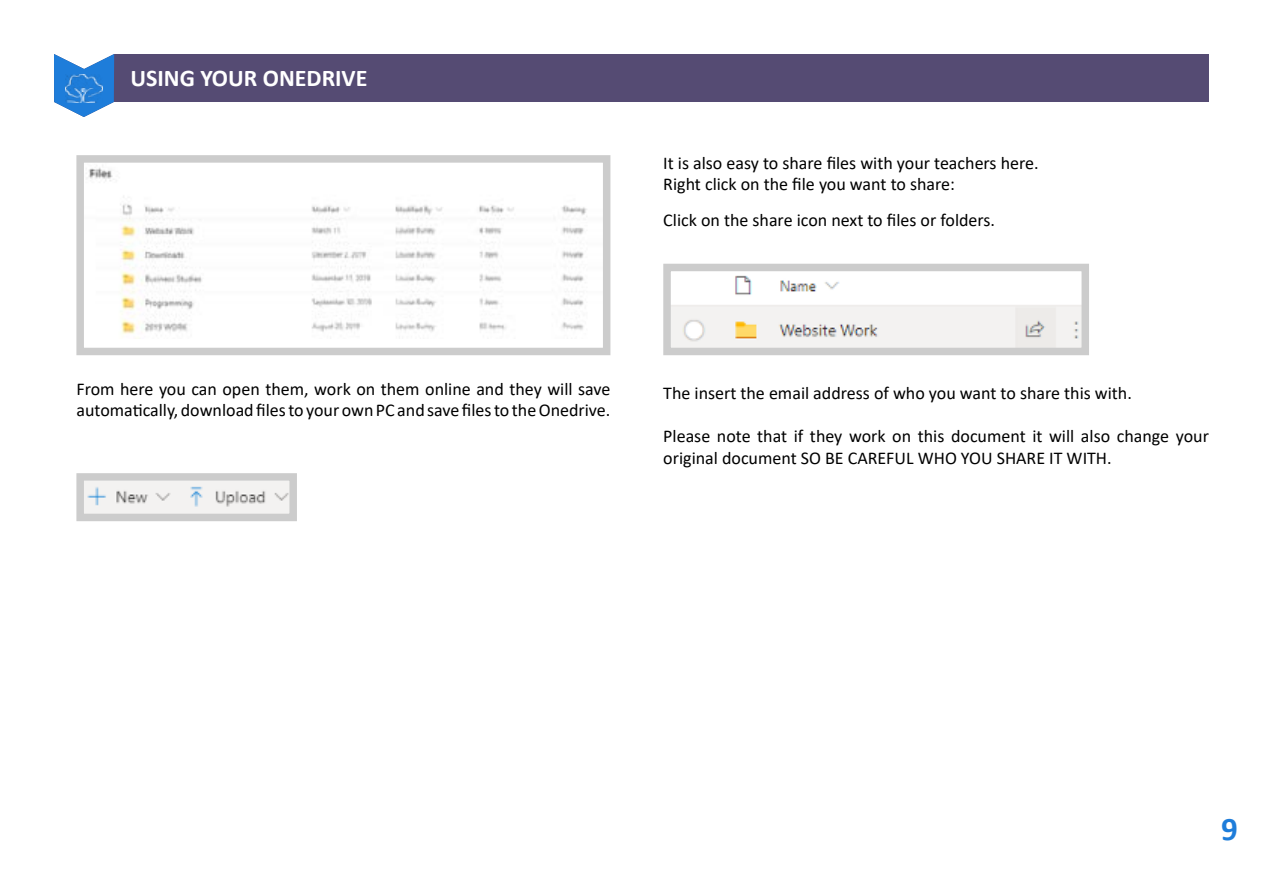
<style>
.page{position:relative;width:1263px;height:893px;background:#fff}
.page>*{position:absolute;margin:0;border:0;box-sizing:border-box;transform-origin:0 0}
.t1{font:700 33px "Calibri";color:#1e7dda}
.t2{font:700 24px "Calibri";color:#fff}
.t3{font:18px/21.6px "Calibri";color:#000}
</style>
<div class="page">
<img style="left:88px;top:167px;width:499px;height:168px">
<div style="left:76px;top:155px;width:534px;height:200px;border:8px solid #ccc"></div>
<img style="left:85px;top:482px;width:203px;height:30px">
<div style="left:76px;top:473px;width:221px;height:48px;border:8px solid #ccc"></div>
<img style="left:672px;top:275px;width:408px;height:71px">
<div style="left:663px;top:264px;width:426px;height:91px;border:8px solid #ccc"></div>
<div style="left:114px;top:54px;width:1095px;height:48px;background:#554b73"></div>
<svg style="left:54px;top:54px;width:60px;height:63px"></svg>
<img style="left:66px;top:75px;width:36px;height:28px">
<h2 class="t2" style="left:130px;top:62px;width:239px">USING YOUR ONEDRIVE</h2>
<p class="t3" style="left:663px;top:151px;width:377px">It is also easy to share files with your teachers here.<br>Right click on the file you want to share:</p>
<p class="t3" style="left:663px;top:209px;width:333px">Click on the share icon next to files or folders.</p>
<p class="t3" style="left:76px;top:377px;width:535px">From here you can open them, work on them online and they will save automatically, download files to your own PC and save files to the Onedrive.</p>
<p class="t3" style="left:663px;top:382px;width:470px">The insert the email address of who you want to share this with.</p>
<p class="t3" style="left:663px;top:425px;width:547px">Please note that if they work on this document it will also change your original document SO BE CAREFUL WHO YOU SHARE IT WITH.</p>
<h1 class="t1" style="left:1221px;top:806px;width:18px">9</h1>
</div>
